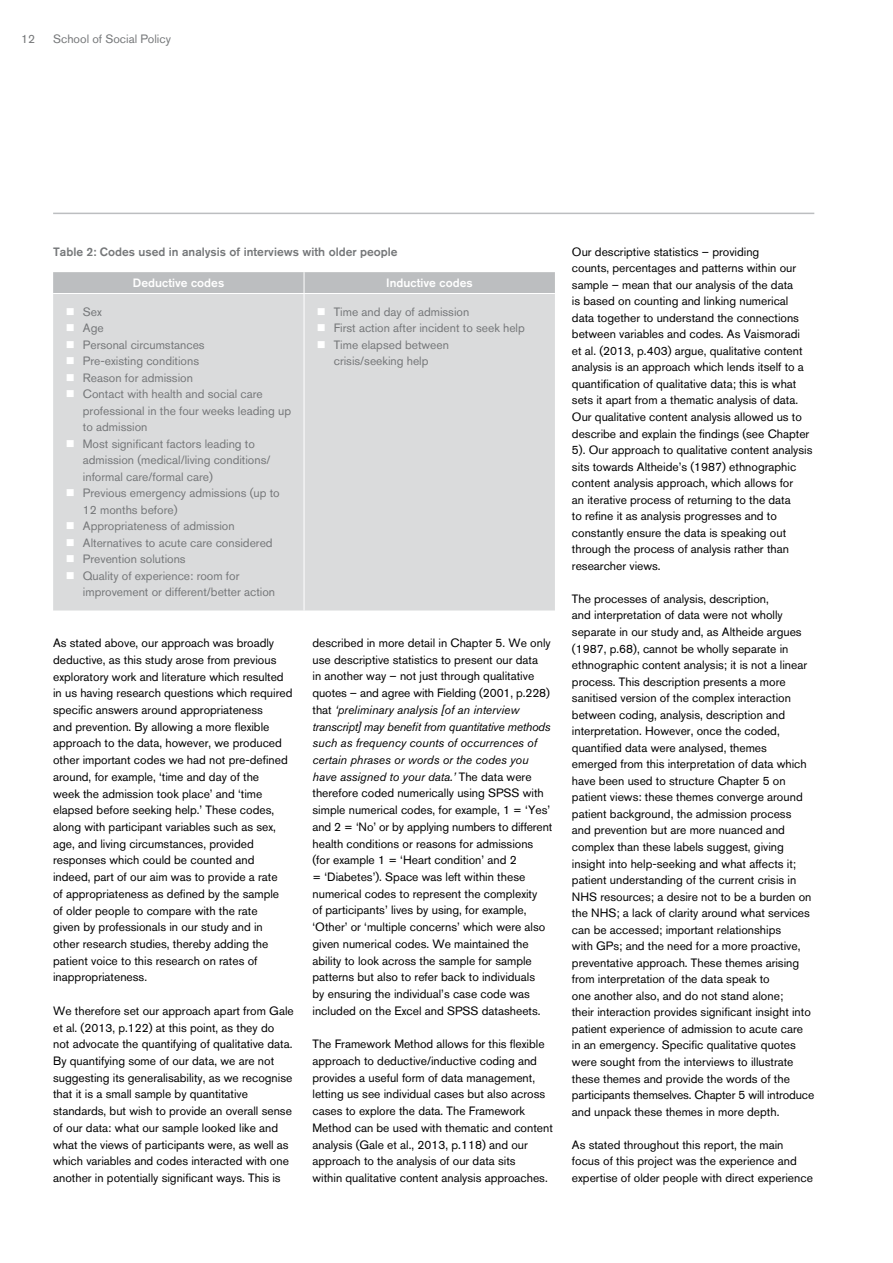
<style>
.page{position:relative;width:893px;height:1263px;background:#fff}
.page>*{position:absolute;margin:0;border:0;box-sizing:border-box;transform-origin:0 0}
.t1{font:12px/16.6px "Akzidenz Grotesk BQ";color:#000}
.t2{font:12px/16.5px "Akzidenz Grotesk BQ";color:#757779}
.t3{font:500 12px "Akzidenz Grotesk BQ";color:#757779}
.t4{font:500 12px "Akzidenz Grotesk BQ";color:#fff}
.s1{color:#fff}
.s2{font-style:italic}
</style>
<div class="page">
<hr style="left:53px;top:213px;width:761px;height:1px;background:#bcbec0">
<div style="left:53px;top:294px;width:502px;height:316px;background:#dadbdc"></div>
<div style="left:53px;top:272px;width:502px;height:21px;background:#bcbec0"></div>
<hr style="left:304px;top:294px;width:1px;height:316px;background:#fff">
<svg style="left:75px;top:315px;width:12px;height:1px"></svg>
<svg style="left:75px;top:332px;width:12px;height:1px"></svg>
<svg style="left:75px;top:348px;width:12px;height:1px"></svg>
<svg style="left:75px;top:365px;width:12px;height:1px"></svg>
<svg style="left:75px;top:381px;width:12px;height:1px"></svg>
<svg style="left:75px;top:398px;width:12px;height:1px"></svg>
<svg style="left:75px;top:447px;width:12px;height:1px"></svg>
<svg style="left:75px;top:497px;width:12px;height:1px"></svg>
<svg style="left:75px;top:530px;width:12px;height:1px"></svg>
<svg style="left:75px;top:546px;width:12px;height:1px"></svg>
<svg style="left:75px;top:563px;width:12px;height:1px"></svg>
<svg style="left:75px;top:579px;width:12px;height:1px"></svg>
<svg style="left:326px;top:315px;width:12px;height:1px"></svg>
<svg style="left:326px;top:332px;width:12px;height:1px"></svg>
<svg style="left:326px;top:348px;width:12px;height:1px"></svg>
<p class="t2" style="left:21px;top:31px;width:15px">12</p>
<p class="t2" style="left:53px;top:31px;width:119px">School of Social Policy</p>
<p class="t3" style="left:53px;top:244px;width:346px">Table 2: Codes used in analysis of interviews with older people</p>
<p class="t4" style="left:133px;top:276px;width:93px">Deductive codes</p>
<p class="t4" style="left:386px;top:276px;width:88px">Inductive codes</p>
<p class="t2" style="left:66px;top:303px;width:38px"><span class="s1">■</span> Sex</p>
<p class="t2" style="left:66px;top:319px;width:39px"><span class="s1">■</span> Age</p>
<p class="t2" style="left:66px;top:336px;width:140px"><span class="s1">■</span> Personal circumstances</p>
<p class="t2" style="left:66px;top:352px;width:135px"><span class="s1">■</span> Pre-existing conditions</p>
<p class="t2" style="left:66px;top:369px;width:129px"><span class="s1">■</span> Reason for admission</p>
<p class="t2" style="left:83px;top:385px;width:210px;text-indent:-17px"><span class="s1">■</span> Contact with health and social care professional in the four weeks leading up to admission</p>
<p class="t2" style="left:83px;top:435px;width:189px;text-indent:-17px"><span class="s1">■</span> Most significant factors leading to admission (medical/living conditions/ informal care/formal care)</p>
<p class="t2" style="left:83px;top:484px;width:198px;text-indent:-17px"><span class="s1">■</span> Previous emergency admissions (up to<br>12 months before)</p>
<p class="t2" style="left:66px;top:517px;width:170px"><span class="s1">■</span> Appropriateness of admission</p>
<p class="t2" style="left:66px;top:534px;width:208px"><span class="s1">■</span> Alternatives to acute care considered</p>
<p class="t2" style="left:66px;top:550px;width:121px"><span class="s1">■</span> Prevention solutions</p>
<p class="t2" style="left:83px;top:567px;width:194px;text-indent:-17px"><span class="s1">■</span> Quality of experience: room for improvement or different/better action</p>
<p class="t1" style="left:53px;top:634px;width:241px">As stated above, our approach was broadly deductive, as this study arose from previous exploratory work and literature which resulted in us having research questions which required specific answers around appropriateness<br>and prevention. By allowing a more flexible approach to the data, however, we produced other important codes we had not pre-defined around, for example, ‘time and day of the<br>week the admission took place’ and ‘time elapsed before seeking help.’ These codes, along with participant variables such as sex, age, and living circumstances, provided responses which could be counted and indeed, part of our aim was to provide a rate<br>of appropriateness as defined by the sample<br>of older people to compare with the rate<br>given by professionals in our study and in<br>other research studies, thereby adding the patient voice to this research on rates of inappropriateness.</p>
<p class="t1" style="left:53px;top:1002px;width:242px">We therefore set our approach apart from Gale et al. (2013, p.122) at this point, as they do<br>not advocate the quantifying of qualitative data.<br>By quantifying some of our data, we are not suggesting its generalisability, as we recognise that it is a small sample by quantitative standards, but wish to provide an overall sense of our data: what our sample looked like and what the views of participants were, as well as which variables and codes interacted with one another in potentially significant ways. This is</p>
<p class="t2" style="left:317px;top:303px;width:154px"><span class="s1">■</span> Time and day of admission</p>
<p class="t2" style="left:317px;top:319px;width:210px"><span class="s1">■</span> First action after incident to seek help</p>
<p class="t2" style="left:317px;top:336px;width:134px;text-align:center"><span class="s1">■</span> Time elapsed between crisis/seeking help</p>
<p class="t1" style="left:313px;top:634px;width:241px">described in more detail in Chapter 5. We only use descriptive statistics to present our data<br>in another way – not just through qualitative quotes – and agree with Fielding (2001, p.228) that <span class="s2">‘preliminary analysis [of an interview transcript] may benefit from quantitative methods such as frequency counts of occurrences of certain phrases or words or the codes you have assigned to your data.’</span> The data were therefore coded numerically using SPSS with simple numerical codes, for example, 1 = ‘Yes’ and 2 = ‘No’ or by applying numbers to different health conditions or reasons for admissions (for example 1 = ‘Heart condition’ and 2<br>= ‘Diabetes’). Space was left within these numerical codes to represent the complexity<br>of participants’ lives by using, for example, ‘Other’ or ‘multiple concerns’ which were also given numerical codes. We maintained the ability to look across the sample for sample patterns but also to refer back to individuals<br>by ensuring the individual’s case code was included on the Excel and SPSS datasheets.</p>
<p class="t1" style="left:313px;top:1035px;width:242px">The Framework Method allows for this flexible approach to deductive/inductive coding and provides a useful form of data management, letting us see individual cases but also across cases to explore the data. The Framework Method can be used with thematic and content analysis (Gale et al., 2013, p.118) and our approach to the analysis of our data sits<br>within qualitative content analysis approaches.</p>
<p class="t1" style="left:572px;top:243px;width:242px">Our descriptive statistics – providing<br>counts, percentages and patterns within our sample – mean that our analysis of the data<br>is based on counting and linking numerical data together to understand the connections between variables and codes. As Vaismoradi et al. (2013, p.403) argue, qualitative content analysis is an approach which lends itself to a quantification of qualitative data; this is what sets it apart from a thematic analysis of data.<br>Our qualitative content analysis allowed us to describe and explain the findings (see Chapter 5). Our approach to qualitative content analysis sits towards Altheide’s (1987) ethnographic content analysis approach, which allows for<br>an iterative process of returning to the data<br>to refine it as analysis progresses and to constantly ensure the data is speaking out through the process of analysis rather than researcher views.</p>
<p class="t1" style="left:572px;top:590px;width:244px">The processes of analysis, description,<br>and interpretation of data were not wholly separate in our study and, as Altheide argues (1987, p.68), cannot be wholly separate in ethnographic content analysis; it is not a linear process. This description presents a more sanitised version of the complex interaction between coding, analysis, description and interpretation. However, once the coded, quantified data were analysed, themes emerged from this interpretation of data which have been used to structure Chapter 5 on patient views: these themes converge around patient background, the admission process<br>and prevention but are more nuanced and complex than these labels suggest, giving insight into help-seeking and what affects it; patient understanding of the current crisis in NHS resources; a desire not to be a burden on the NHS; a lack of clarity around what services can be accessed; important relationships<br>with GPs; and the need for a more proactive, preventative approach. These themes arising from interpretation of the data speak to<br>one another also, and do not stand alone;<br>their interaction provides significant insight into patient experience of admission to acute care in an emergency. Specific qualitative quotes were sought from the interviews to illustrate these themes and provide the words of the participants themselves. Chapter 5 will introduce and unpack these themes in more depth.</p>
<p class="t1" style="left:572px;top:1136px;width:243px">As stated throughout this report, the main focus of this project was the experience and expertise of older people with direct experience</p>
</div>
